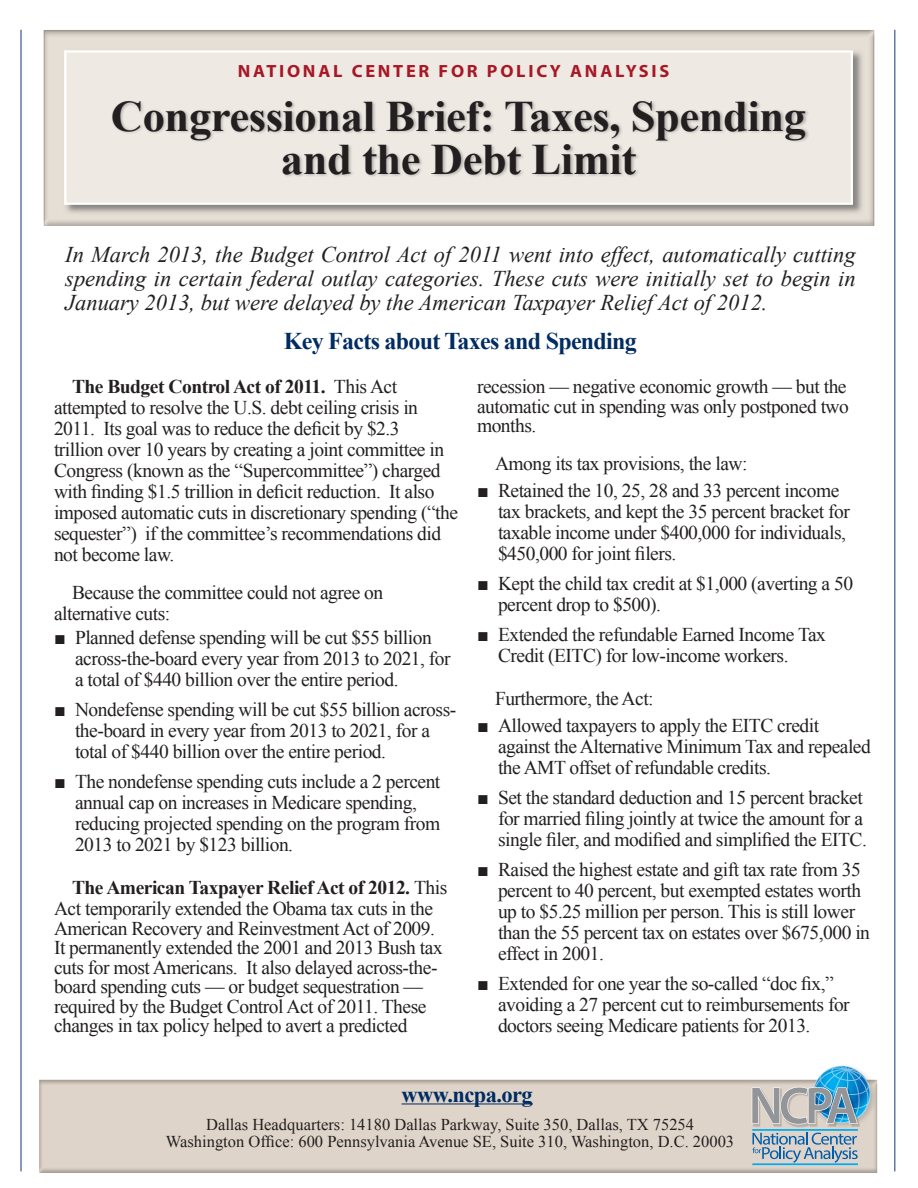
<style>
.page{position:relative;width:918px;height:1188px;background:#fff}
.page>*{position:absolute;margin:0;border:0;box-sizing:border-box;transform-origin:0 0}
.No_Spacing{font:700 43.5px "Times New Roman";letter-spacing:-.01em;color:#231f20}
.NCPA_Heading{font:700 24px "Times New Roman";letter-spacing:-.03em;color:#002c62}
.No_Spacing-2{font:italic 22.5px/24px "Times New Roman";color:#231f20;text-align:justify}
.body_copy_general{font:700 22.5px "Times New Roman";letter-spacing:-.025em;color:#002c62}
.body_copy_general-2{font:19.5px/21px "Times New Roman";letter-spacing:-.025em;color:#231f20}
.t1{font:700 17.7px "Myriad Pro";letter-spacing:.15em;color:#a81725}
.Address{font:16.5px "Times New Roman";color:#231f20}
.s1{font-weight:700}
</style>
<div class="page">
<hr style="left:20px;top:30px;width:2px;height:1141px;background:#6578a2">
<hr style="left:894px;top:30px;width:2px;height:1141px;background:#6578a2">
<div style="left:42px;top:29px;width:834px;height:198px;background:#808080;opacity:.5"></div>
<div style="left:111px;top:100px;width:698px;height:78px;background:#231f20;opacity:.3"></div>
<div style="left:38px;top:1077px;width:840px;height:96px;background:#808080;opacity:.5"></div>
<img style="left:809px;top:1065px;width:69px;height:67px">
<svg style="left:752px;top:1132px;width:106px;height:31px;background:#a7b6c1"></svg>
<hr style="left:752px;top:1163px;width:106px;height:2px;background:#00aeef">
<hr style="left:752px;top:1129px;width:106px;height:2px;background:#00aeef">
<img style="left:752px;top:1125px;width:109px;height:2px">
<svg style="left:752px;top:1066px;width:118px;height:59px"></svg>
<hr style="left:402px;top:1104px;width:131px;height:1px;background:#002c62">
<p class="t1" style="left:238px;top:59px;width:433px">NATIONAL CENTER FOR POLICY ANALYSIS</p>
<p class="No_Spacing" style="left:111px;top:86px;width:697px">Congressional Brief: Taxes, Spending</p>
<p class="No_Spacing" style="left:281px;top:129px;width:357px">and the Debt Limit</p>
<p class="No_Spacing-2" style="left:65px;top:242px;width:792px">In March 2013, the Budget Control Act of 2011 went into effect, automatically cutting spending in certain federal outlay categories. These cuts were initially set to begin in January 2013, but were delayed by the American Taxpayer Relief Act of 2012.</p>
<p class="NCPA_Heading" style="left:284px;top:325px;width:354px">Key Facts about Taxes and Spending</p>
<p class="body_copy_general-2" style="left:54px;top:376px;width:406px;text-indent:18px"><span class="s1">The Budget Control Act of 2011.</span> This Act attempted to resolve the U.S. debt ceiling crisis in 2011. Its goal was to reduce the deficit by $2.3<br>trillion over 10 years by creating a joint committee in Congress (known as the “Supercommittee”) charged with finding $1.5 trillion in deficit reduction. It also imposed automatic cuts in discretionary spending (“the sequester”) if the committee’s recommendations did not become law.</p>
<p class="body_copy_general-2" style="left:54px;top:581px;width:331px;text-indent:18px">Because the committee could not agree on alternative cuts:</p>
<p class="body_copy_general-2" style="left:75px;top:626px;width:377px;text-indent:-21px">■ Planned defense spending will be cut $55 billion across-the-board every year from 2013 to 2021, for a total of $440 billion over the entire period.</p>
<p class="body_copy_general-2" style="left:75px;top:698px;width:383px;text-indent:-21px">■ Nondefense spending will be cut $55 billion across&shy;the-board in every year from 2013 to 2021, for a total of $440 billion over the entire period.</p>
<p class="body_copy_general-2" style="left:75px;top:770px;width:367px;text-indent:-21px">■ The nondefense spending cuts include a 2 percent annual cap on increases in Medicare spending, reducing projected spending on the program from 2013 to 2021 by $123 billion.</p>
<p class="body_copy_general-2" style="left:54px;top:878px;width:395px;line-height:19.6px;text-indent:18px"><span class="s1">The American Taxpayer Relief Act of 2012.</span> This Act temporarily extended the Obama tax cuts in the American Recovery and Reinvestment Act of 2009.<br>It permanently extended the 2001 and 2013 Bush tax cuts for most Americans. It also delayed across-the&shy;board spending cuts — or budget sequestration — required by the Budget Control Act of 2011. These changes in tax policy helped to avert a predicted</p>
<p class="body_copy_general-2" style="left:477px;top:377px;width:373px;line-height:19.5px;text-align:justify">recession — negative economic growth — but the automatic cut in spending was only postponed two months.</p>
<p class="body_copy_general-2" style="left:495px;top:452px;width:254px">Among its tax provisions, the law:</p>
<p class="body_copy_general-2" style="left:498px;top:479px;width:353px;text-indent:-21px">■ Retained the 10, 25, 28 and 33 percent income tax brackets, and kept the 35 percent bracket for taxable income under $400,000 for individuals, $450,000 for joint filers.</p>
<p class="body_copy_general-2" style="left:498px;top:572px;width:357px;text-indent:-21px">■ Kept the child tax credit at $1,000 (averting a 50 percent drop to $500).</p>
<p class="body_copy_general-2" style="left:498px;top:623px;width:330px;text-indent:-21px">■ Extended the refundable Earned Income Tax<br>Credit (EITC) for low-income workers.</p>
<p class="body_copy_general-2" style="left:495px;top:688px;width:160px">Furthermore, the Act:</p>
<p class="body_copy_general-2" style="left:498px;top:715px;width:374px;text-indent:-21px">■ Allowed taxpayers to apply the EITC credit against the Alternative Minimum Tax and repealed the AMT offset of refundable credits.</p>
<p class="body_copy_general-2" style="left:498px;top:787px;width:371px;text-indent:-21px">■ Set the standard deduction and 15 percent bracket for married filing jointly at twice the amount for a single filer, and modified and simplified the EITC.</p>
<p class="body_copy_general-2" style="left:498px;top:859px;width:374px;text-indent:-21px">■ Raised the highest estate and gift tax rate from 35 percent to 40 percent, but exempted estates worth up to $5.25 million per person. This is still lower than the 55 percent tax on estates over $675,000 in effect in 2001.</p>
<p class="body_copy_general-2" style="left:498px;top:973px;width:353px;text-indent:-21px">■ Extended for one year the so-called “doc fix,” avoiding a 27 percent cut to reimbursements for doctors seeing Medicare patients for 2013.</p>
<p class="body_copy_general" style="left:402px;top:1079px;width:133px">www.ncpa.org</p>
<p class="Address" style="left:206px;top:1114px;width:490px">Dallas Headquarters: 14180 Dallas Parkway, Suite 350, Dallas, TX 75254</p>
<p class="Address" style="left:166px;top:1130px;width:570px">Washington Office: 600 Pennsylvania Avenue SE, Suite 310, Washington, D.C. 20003</p>
</div>
